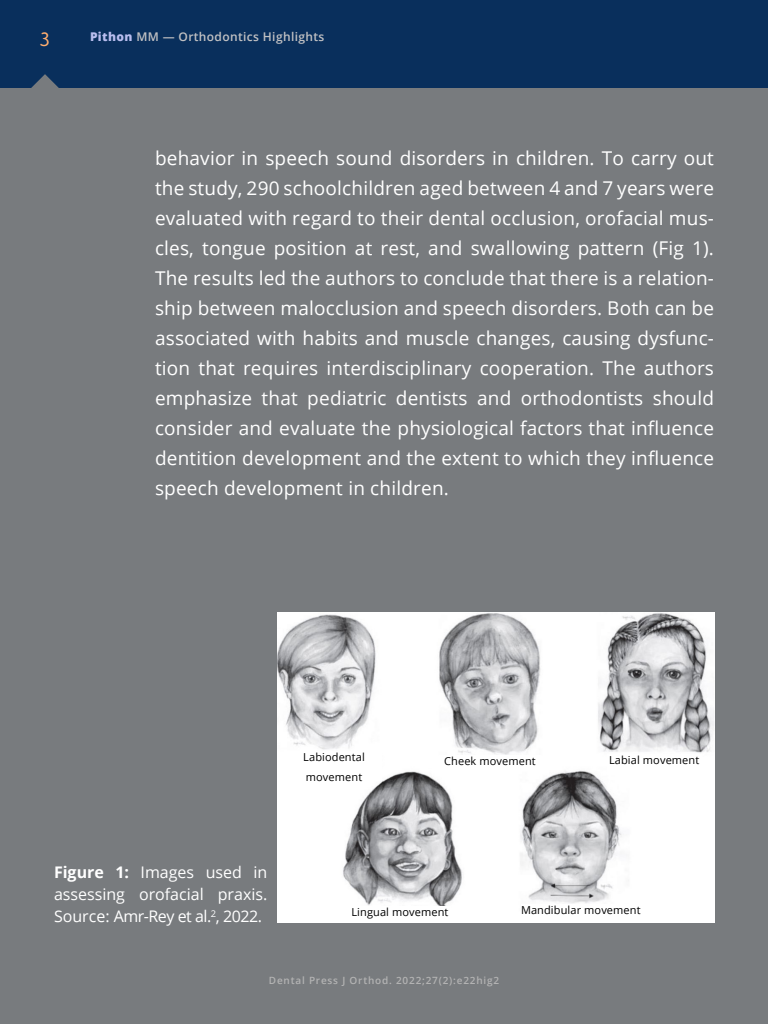
<style>
.page{position:relative;width:768px;height:1024px;background:#fff}
.page>*{position:absolute;margin:0;border:0;box-sizing:border-box;transform-origin:0 0}
.t1{font:19px/30px "Open Sans";letter-spacing:.01em;color:#fff;text-align:justify}
.t2{font:500 18px "Semplicita Pro";color:#ffae6f}
.t3{font:16px/22px "Open Sans";color:#fff;text-align:justify}
.t4{font:600 12px "Open Sans";letter-spacing:.03em;color:#c1c1c3}
.t5{font:11px/20px "Open Sans";letter-spacing:.01em;color:#000}
.t6{font:600 10px "Open Sans";letter-spacing:.08em;color:#b3b3b3}
.s1{font-weight:800;color:#b9beef}
.s2{font-weight:700}
</style>
<div class="page">
<div style="left:0;top:75px;width:768px;height:949px;background:#787b7e"></div>
<div style="left:0;top:0;width:768px;height:88px;background:#092f5c"></div>
<svg style="left:31px;top:74px;width:28px;height:14px"></svg>
<img style="left:277px;top:613px;width:437px;height:309px">
<div style="left:287px;top:751px;width:94px;height:30px;background:#fff"></div>
<div style="left:439px;top:755px;width:102px;height:15px;background:#fff"></div>
<div style="left:607px;top:754px;width:94px;height:20px;background:#fff"></div>
<div style="left:521px;top:904px;width:133px;height:18px;background:#fff"></div>
<div style="left:349px;top:906px;width:102px;height:16px;background:#fff"></div>
<p class="t2" style="left:40px;top:27px;width:12px">3</p>
<p class="t4" style="left:90px;top:29px;width:236px"><span class="s1">Pithon</span> MM — Orthodontics Highlights</p>
<p class="t1" style="left:155px;top:143px;width:561px">behavior in speech sound disorders in children. To carry out the study, 290 schoolchildren aged between 4 and 7 years were evaluated with regard to their dental occlusion, orofacial mus&shy;cles, tongue position at rest, and swallowing pattern (Fig 1).<br>The results led the authors to conclude that there is a relation&shy;ship between malocclusion and speech disorders. Both can be associated with habits and muscle changes, causing dysfunc&shy;tion that requires interdisciplinary cooperation. The authors emphasize that pediatric dentists and orthodontists should consider and evaluate the physiological factors that influence dentition development and the extent to which they influence speech development in children.</p>
<p class="t3" style="left:54px;top:861px;width:215px"><span class="s2">Figure 1:</span> Images used in assessing orofacial praxis.<br>Source: Amr-Rey et al.<sup>2</sup>, 2022.</p>
<p class="t5" style="left:303px;top:747px;width:63px">Labiodental movement</p>
<p class="t5" style="left:444px;top:751px;width:93px">Cheek movement</p>
<p class="t5" style="left:609px;top:750px;width:92px">Labial movement</p>
<p class="t5" style="left:351px;top:902px;width:99px">Lingual movement</p>
<p class="t5" style="left:521px;top:900px;width:121px">Mandibular movement</p>
<p class="t6" style="left:269px;top:974px;width:232px">Dental Press J Orthod. 2022;27(2):e22hig2</p>
</div>
